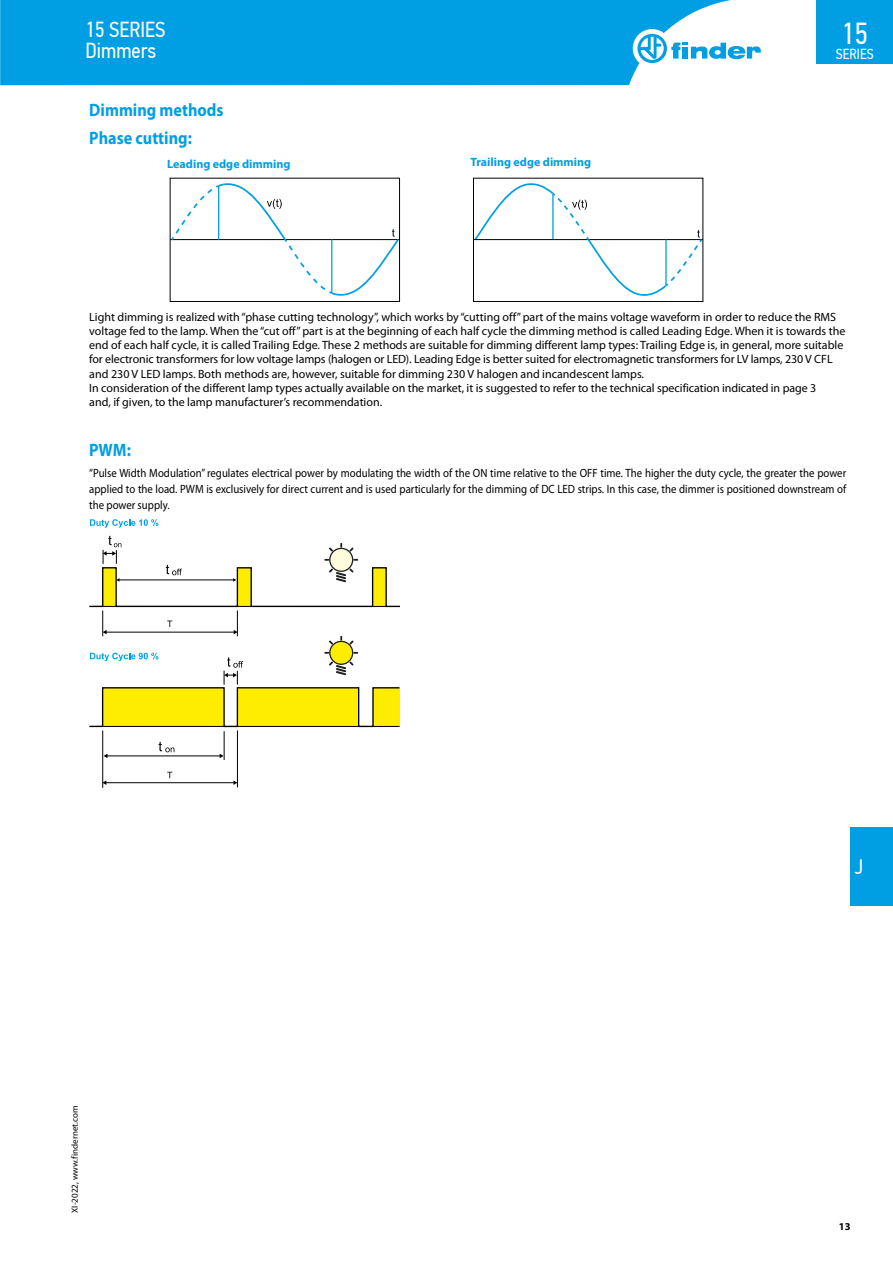
<style>
.page{position:relative;width:893px;height:1263px;background:#fff}
.page>*{position:absolute;margin:0;border:0;box-sizing:border-box;transform-origin:0 0}
.t1{font:30.3px "PF Din Text Cond Pro";color:#fff}
.t2{font:21.75px/21px "PF Din Text Cond Pro";color:#fff}
.t3{font:21px "PF Din Text Cond Pro";color:#fff}
.t4{font:700 18px/28.5px "Myriad Pro";color:#009fe3;scale:.9 1}
.t5{font:14.55px "PF Din Text Cond Pro";color:#fff}
.t6{font:12px/14.2px "Myriad Pro";color:#000}
.t7{font:12px/16.2px "Myriad Pro";color:#000;text-align:justify;scale:.9 1}
.t8{font:700 12px "Myriad Pro";color:#009fe3}
.t9{font:700 10.5px "Myriad Pro";color:#000}
.t10{font:9px "Myriad Pro";color:#000}
</style>
<div class="page">
<div style="left:0;top:0;width:731px;height:85px;background:#009fe3"></div>
<div style="left:633px;top:29px;width:38px;height:39px;background:#fff;border-radius:50%"></div>
<svg style="left:637px;top:34px;width:124px;height:29px"></svg>
<div style="left:816px;top:0;width:77px;height:64px;background:#009fe3"></div>
<div style="left:850px;top:827px;width:43px;height:79px;background:#009fe3"></div>
<div style="left:170px;top:178px;width:230px;height:124px;border:1px solid #000"></div>
<svg style="left:170px;top:179px;width:230px;height:119px"></svg>
<svg style="left:473px;top:178px;width:231px;height:124px"></svg>
<svg style="left:90px;top:519px;width:68px;height:9px"></svg>
<hr style="left:102px;top:730px;width:1px;height:58px;background:#000">
<hr style="left:237px;top:730px;width:1px;height:57px;background:#000">
<hr style="left:106px;top:782px;width:128px;height:1px;background:#000">
<svg style="left:102px;top:780px;width:4px;height:5px"></svg>
<svg style="left:233px;top:780px;width:4px;height:5px"></svg>
<svg style="left:167px;top:772px;width:5px;height:6px"></svg>
<svg style="left:89px;top:535px;width:311px;height:225px"></svg>
<h2 class="t2" style="left:85px;top:19px;width:82px">15 SERIES<br>Dimmers</h2>
<h3 class="t4" style="left:89px;top:95px;width:151px">Dimming methods<br>Phase cutting:</h3>
<p class="t8" style="left:167px;top:156px;width:125px">Leading edge dimming</p>
<p class="t8" style="left:471px;top:154px;width:122px">Trailing edge dimming</p>
<h1 class="t1" style="left:841px;top:16px;width:28px">15</h1>
<p class="t5" style="left:836px;top:45px;width:39px">SERIES</p>
<p class="t6" style="left:89px;top:309px;width:758px">Light dimming is realized with “phase cutting technology”, which works by “cutting off” part of the mains voltage waveform in order to reduce the RMS voltage fed to the lamp. When the “cut off” part is at the beginning of each half cycle the dimming method is called Leading Edge. When it is towards the end of each half cycle, it is called Trailing Edge. These 2 methods are suitable for dimming different lamp types: Trailing Edge is, in general, more suitable for electronic transformers for low voltage lamps (halogen or LED). Leading Edge is better suited for electromagnetic transformers for LV lamps, 230 V CFL and 230 V LED lamps. Both methods are, however, suitable for dimming 230 V halogen and incandescent lamps.<br>In consideration of the different lamp types actually available on the market, it is suggested to refer to the technical specification indicated in page 3<br>and, if given, to the lamp manufacturer’s recommendation.</p>
<h3 class="t4" style="left:89px;top:435px;width:48px">PWM:</h3>
<p class="t7" style="left:89px;top:464px;width:842px">“Pulse Width Modulation” regulates electrical power by modulating the width of the ON time relative to the OFF time. The higher the duty cycle, the greater the power applied to the load. PWM is exclusively for direct current and is used particularly for the dimming of DC LED strips. In this case, the dimmer is positioned downstream of the power supply.</p>
<p class="t10" style="left:69px;top:1213px;width:108px;rotate:-90deg">XI-2022, www.findernet.com</p>
<h3 class="t3" style="left:855px;top:855px;width:10px">J</h3>
<p class="t9" style="left:839px;top:1219px;width:13px">13</p>
</div>
